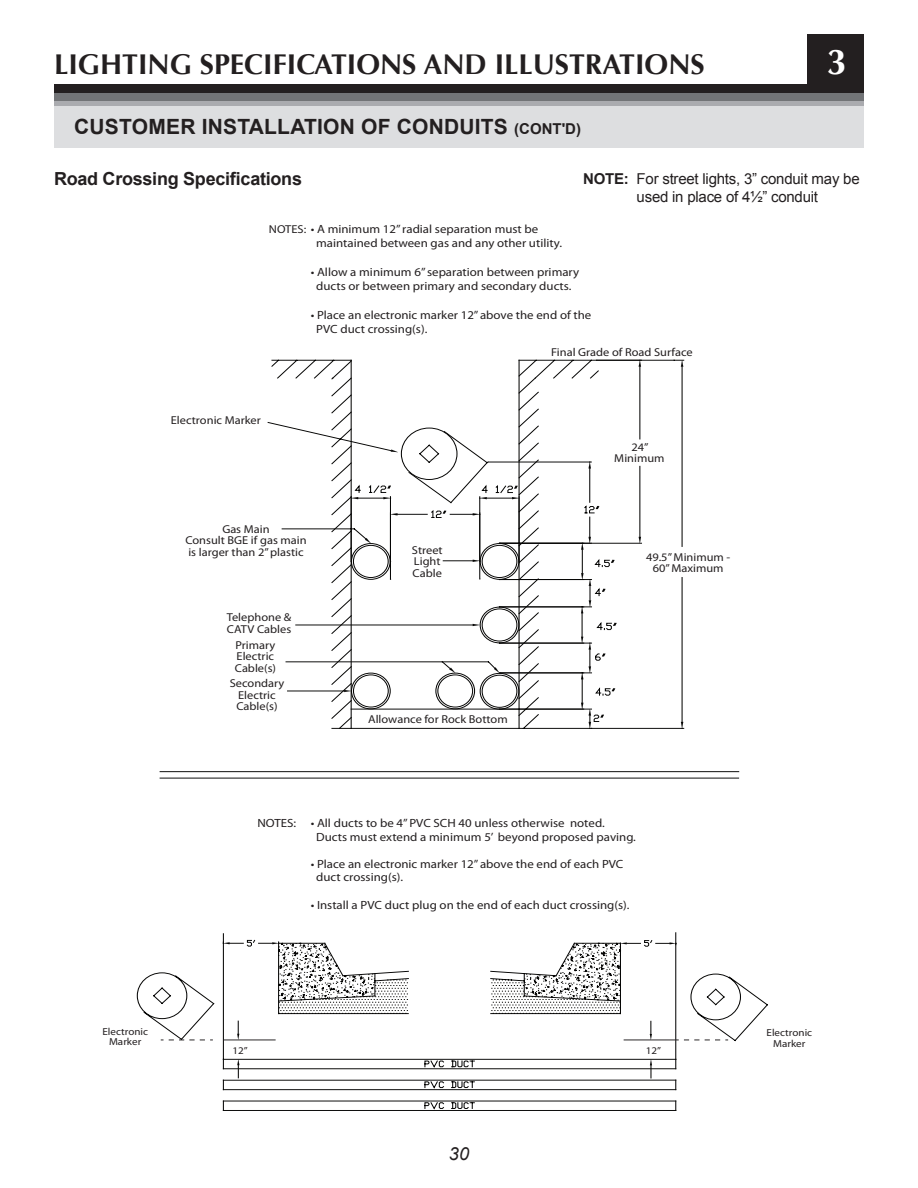
<style>
.page{position:relative;width:918px;height:1188px;background:#fff}
.page>*{position:absolute;margin:0;border:0;box-sizing:border-box;transform-origin:0 0}
.t1{font:700 36px "Optima";color:#fff}
.t2{font:700 28.5px "Optima";color:#231f20}
.Small_title{font:700 21px "Arial";letter-spacing:.01em;color:#231f20}
.body_12pt_bold{font:700 18px "Arial";letter-spacing:-.015em;color:#231f20}
.t3{font:italic 18px "Arial";color:#231f20}
.body_10pt{font:15px/18px "Arial";letter-spacing:-.015em;color:#231f20}
.t4{font:11.85px/14.2px "Myriad Pro";color:#231f20;scale:1.08 1}
.t5{font:11.4px/11.4px "Myriad Pro";color:#231f20;text-align:center;scale:1.08 1}
.t6{font:10.2px/10.2px "Myriad Pro";color:#231f20;text-align:center;scale:1.08 1}
.s1{font-size:15px}
.s2{font-weight:700}
.s3{font-size:11.4px}
</style>
<div class="page">
<div style="left:54px;top:98px;width:810px;height:8px;background:#aaabaf"></div>
<div style="left:54px;top:93px;width:810px;height:8px;background:#727477"></div>
<div style="left:54px;top:84px;width:810px;height:9px;background:#231f20"></div>
<div style="left:808px;top:35px;width:56px;height:56px;background:#231f20"></div>
<div style="left:54px;top:106px;width:810px;height:41px;background:#dddee0"></div>
<svg style="left:160px;top:728px;width:579px;height:383px"></svg>
<svg style="left:271px;top:360px;width:229px;height:640px"></svg>
<svg style="left:500px;top:729px;width:176px;height:203px"></svg>
<svg style="left:282px;top:462px;width:69px;height:267px"></svg>
<svg style="left:351px;top:360px;width:332px;height:369px"></svg>
<svg style="left:137px;top:972px;width:77px;height:69px"></svg>
<svg style="left:223px;top:933px;width:186px;height:178px"></svg>
<svg style="left:490px;top:932px;width:278px;height:179px"></svg>
<p class="t2" style="left:54px;top:48px;width:652px">LIGHTING SPECIFICATIONS AND ILLUSTRATIONS</p>
<p class="Small_title" style="left:74px;top:113px;width:508px">CUSTOMER INSTALLATION OF CONDUITS <span class="s1">(CONT'D)</span></p>
<p class="t1" style="left:827px;top:41px;width:22px">3</p>
<p class="body_12pt_bold" style="left:54px;top:167px;width:250px">Road Crossing Specifications</p>
<p class="body_10pt" style="left:637px;top:170px;width:225px;text-indent:-53px"><span class="s2">NOTE:</span> For street lights, 3” conduit may be used in place of 4½” conduit</p>
<p class="t4" style="left:316px;top:222px;width:229px;text-indent:-47px"><span class="s3">NOTES:</span> • A minimum 12” radial separation must be maintained between gas and any other utility.</p>
<p class="t4" style="left:311px;top:265px;width:250px;text-align:center">• Allow a minimum 6” separation between primary ducts or between primary and secondary ducts.</p>
<p class="t4" style="left:316px;top:308px;width:256px;text-indent:-5px">• Place an electronic marker 12” above the end of the<br>PVC duct crossing(s).</p>
<p class="t5" style="left:171px;top:415px;width:85px">Electronic Marker</p>
<p class="t5" style="left:185px;top:523px;width:114px">Gas Main<br>Consult BGE if gas main is larger than 2” plastic</p>
<p class="t5" style="left:227px;top:611px;width:61px;text-align:left">Telephone &amp;<br>CATV Cables</p>
<p class="t5" style="left:235px;top:639px;width:40px;text-align:left">Primary<br>Electric<br>Cable(s)</p>
<p class="t5" style="left:230px;top:677px;width:52px">Secondary<br>Electric<br>Cable(s)</p>
<p class="t5" style="left:412px;top:544px;width:30px;text-align:left">Street<br>Light<br>Cable</p>
<p class="t5" style="left:551px;top:347px;width:133px">Final Grade of Road Surface</p>
<p class="t5" style="left:614px;top:441px;width:48px">24”<br>Minimum</p>
<p class="t5" style="left:646px;top:551px;width:80px">49.5” Minimum -<br>60” Maximum</p>
<p class="t5" style="left:368px;top:713px;width:131px">Allowance for Rock Bottom</p>
<p class="t4" style="left:257px;top:816px;width:37px">NOTES:</p>
<p class="t4" style="left:316px;top:816px;width:297px;line-height:13.6px;text-indent:-6px">• All ducts to be 4” PVC SCH 40 unless otherwise noted.<br>Ducts must extend a minimum 5’ beyond proposed paving.</p>
<p class="t4" style="left:316px;top:857px;width:286px;line-height:13.6px;text-indent:-5px">• Place an electronic marker 12” above the end of each PVC duct crossing(s).</p>
<p class="t4" style="left:311px;top:897px;width:297px">• Install a PVC duct plug on the end of each duct crossing(s).</p>
<p class="t6" style="left:102px;top:1027px;width:44px">Electronic<br>Marker</p>
<p class="t6" style="left:767px;top:1028px;width:44px">Electronic<br>Marker</p>
<p class="t6" style="left:232px;top:1045px;width:16px">12”</p>
<p class="t6" style="left:646px;top:1045px;width:16px">12”</p>
<h3 class="t3" style="left:449px;top:1142px;width:22px">30</h3>
</div>
